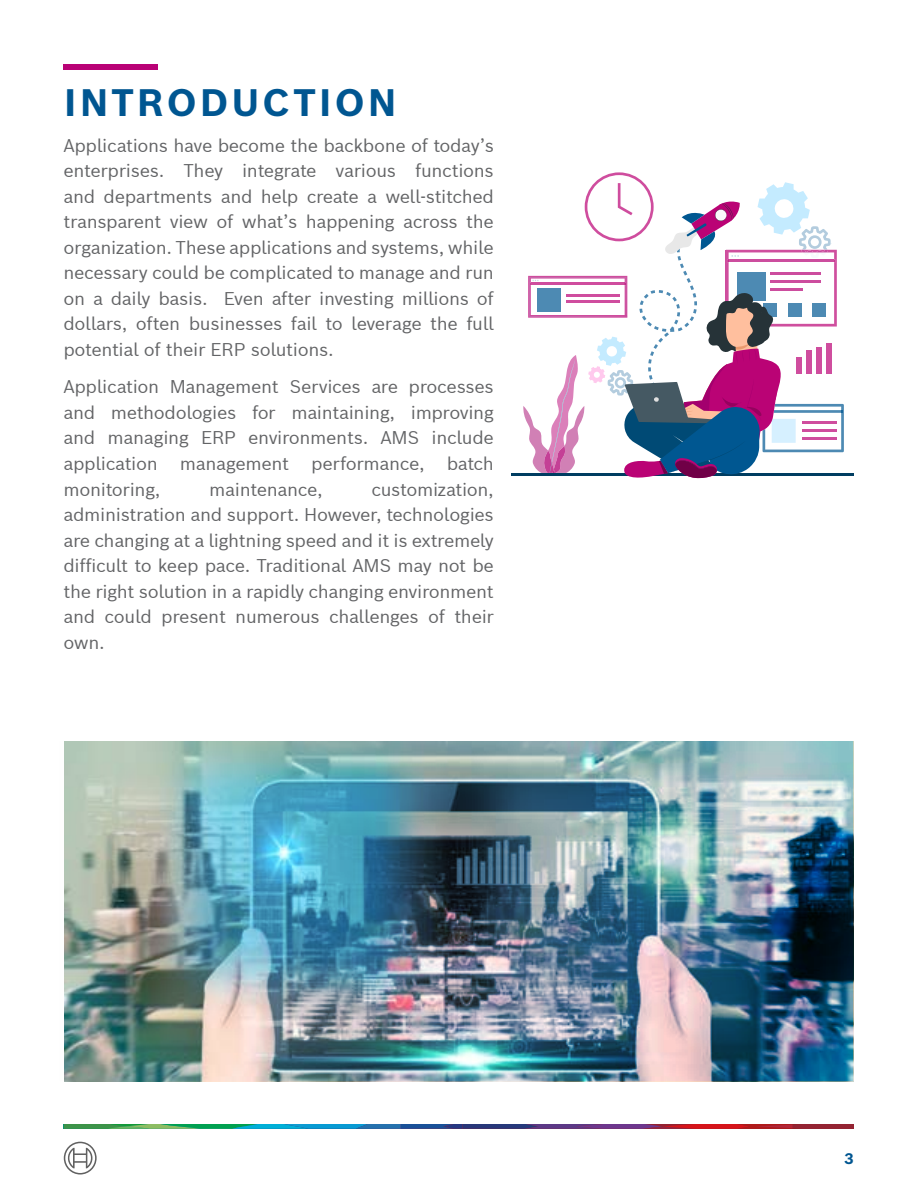
<style>
.page{position:relative;width:918px;height:1188px;background:#fff}
.page>*{position:absolute;margin:0;border:0;box-sizing:border-box;transform-origin:0 0}
.t1{font:700 37.5px "Bosch Sans";letter-spacing:.08em;color:#005691}
.t2{font:18px/25.5px "Bosch Sans";letter-spacing:-.02em;color:#636466;text-align:justify}
.t3{font:700 15px "Bosch Sans";color:#005691}
</style>
<div class="page">
<svg style="left:64px;top:1124px;width:790px;height:5px;background:#525c6e"></svg>
<svg style="left:64px;top:1142px;width:33px;height:33px"></svg>
<div style="left:64px;top:64px;width:94px;height:6px;background:#b90276"></div>
<img style="left:64px;top:741px;width:789px;height:340px">
<hr style="left:512px;top:473px;width:342px;height:3px;background:#003d61">
<svg style="left:523px;top:172px;width:321px;height:307px"></svg>
<h1 class="t1" style="left:64px;top:77px;width:334px">INTRODUCTION</h1>
<p class="t2" style="left:63px;top:132px;width:432px">Applications have become the backbone of today’s enterprises. They integrate various functions and departments and help create a well-stitched transparent view of what’s happening across the organization. These applications and systems, while necessary could be complicated to manage and run on a daily basis. Even after investing millions of dollars, often businesses fail to leverage the full potential of their ERP solutions.</p>
<p class="t2" style="left:63px;top:374px;width:432px">Application Management Services are processes and methodologies for maintaining, improving and managing ERP environments. AMS include application management performance, batch monitoring,</p>
<p class="t2" style="left:63px;top:476px;width:432px;text-indent:308px">customization, administration and support. However, technologies are changing at a lightning speed and it is extremely difficult to keep pace. Traditional AMS may not be the right solution in a rapidly changing environment and could present numerous challenges of their own.</p>
<p class="t2" style="left:209px;top:476px;width:115px">maintenance,</p>
<p class="t3" style="left:844px;top:1149px;width:11px">3</p>
</div>
